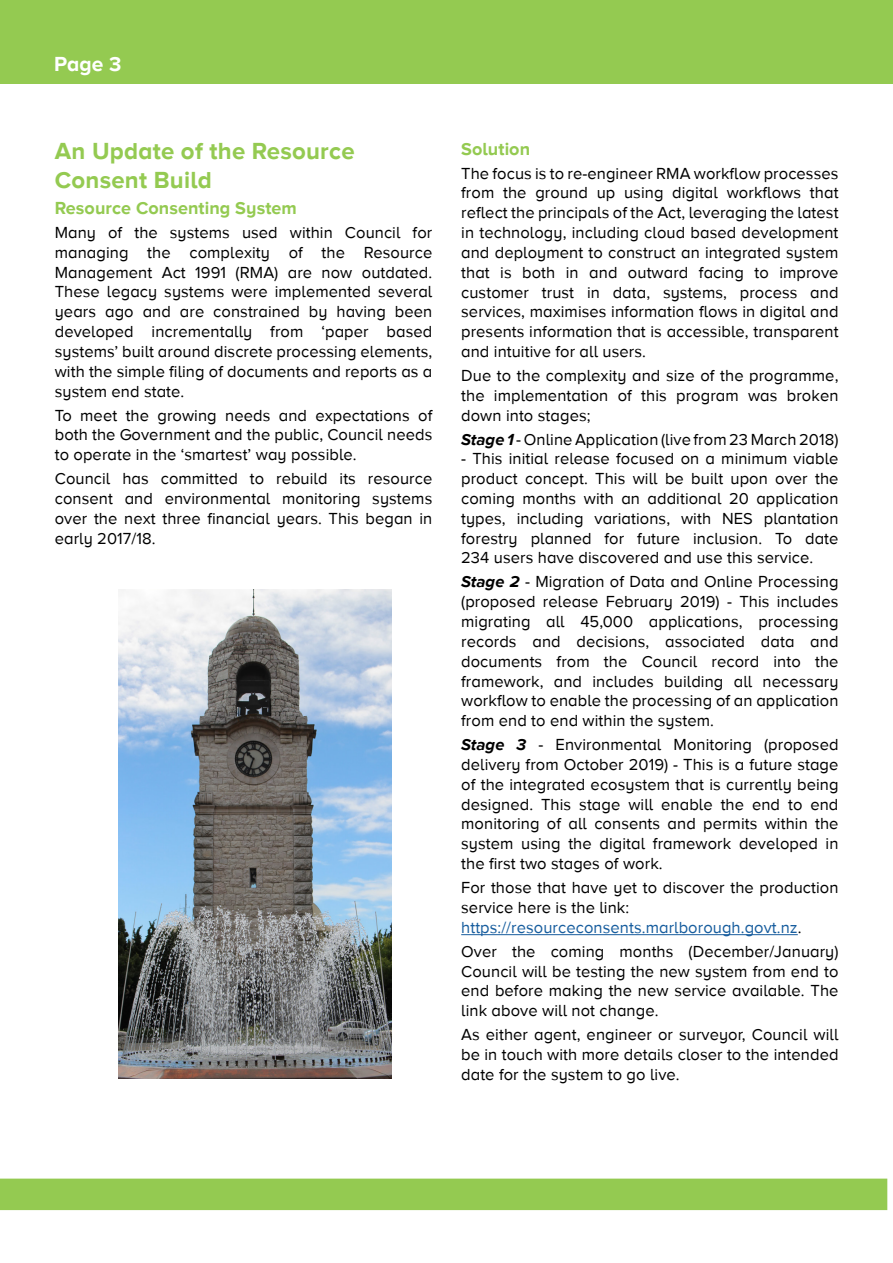
<style>
.page{position:relative;width:893px;height:1263px;background:#fff}
.page>*{position:absolute;margin:0;border:0;box-sizing:border-box;transform-origin:0 0}
.Heading_3_blue{font:700 24px/28.8px "Proxima Nova A";letter-spacing:.01em;color:#94ca51}
.t1{font:700 21px "Proxima Nova A";color:#fff}
.Heading_3_1{font:700 18px "Proxima Nova A";letter-spacing:.005em;color:#94ca51}
.t2{font:16.5px/19.8px "Proxima Nova A";letter-spacing:.005em;color:#000;text-align:justify}
.t3{font:16.5px "Proxima Nova A";letter-spacing:.005em;color:#175d9e}
.s1{font-weight:700;font-style:italic}
.s2{color:#000}
</style>
<div class="page">
<div style="left:0;top:0;width:893px;height:84px;background:#94ca51"></div>
<div style="left:0;top:1178px;width:887px;height:32px;background:#94ca51"></div>
<hr style="left:461px;top:934px;width:337px;height:1px;background:#175d9e">
<img style="left:119px;top:589px;width:272px;height:490px">
<p class="t1" style="left:54px;top:52px;width:69px">Page 3</p>
<p class="Heading_3_blue" style="left:55px;top:137px;width:301px">An Update of the Resource<br>Consent Build</p>
<p class="Heading_3_1" style="left:55px;top:198px;width:244px">Resource Consenting System</p>
<p class="t2" style="left:55px;top:222px;width:379px">Many of the systems used within Council for managing the complexity of the Resource Management Act 1991 (RMA) are now outdated.<br>These legacy systems were implemented several years ago and are constrained by having been developed incrementally from ‘paper based systems’ built around discrete processing elements, with the simple filing of documents and reports as a system end state.</p>
<p class="t2" style="left:55px;top:405px;width:379px">To meet the growing needs and expectations of both the Government and the public, Council needs to operate in the ‘smartest’ way possible.</p>
<p class="t2" style="left:55px;top:469px;width:379px">Council has committed to rebuild its resource consent and environmental monitoring systems over the next three financial years. This began in early 2017/18.</p>
<p class="Heading_3_1" style="left:461px;top:138px;width:70px">Solution</p>
<p class="t2" style="left:461px;top:163px;width:379px">The focus is to re-engineer RMA workflow processes from the ground up using digital workflows that reflect the principals of the Act, leveraging the latest in technology, including cloud based development and deployment to construct an integrated system that is both in and outward facing to improve customer trust in data, systems, process and services, maximises information flows in digital and presents information that is accessible, transparent and intuitive for all users.</p>
<p class="t2" style="left:461px;top:365px;width:379px">Due to the complexity and size of the programme, the implementation of this program was broken down into stages;</p>
<p class="t2" style="left:461px;top:429px;width:379px"><span class="s1">Stage 1</span> - Online Application (live from 23 March 2018)</p>
<p class="t2" style="left:461px;top:449px;width:379px">- This initial release focused on a minimum viable product concept. This will be built upon over the coming months with an additional 20 application types, including variations, with NES plantation forestry planned for future inclusion. To date 234 users have discovered and use this service.</p>
<p class="t2" style="left:461px;top:572px;width:379px"><span class="s1">Stage 2</span> - Migration of Data and Online Processing (proposed release February 2019) - This includes migrating all 45,000 applications, processing records and decisions, associated data and documents from the Council record into the framework, and includes building all necessary workflow to enable the processing of an application from end to end within the system.</p>
<p class="t2" style="left:461px;top:734px;width:379px"><span class="s1">Stage 3</span> - Environmental Monitoring (proposed delivery from October 2019) - This is a future stage of the integrated ecosystem that is currently being designed. This stage will enable the end to end monitoring of all consents and permits within the system using the digital framework developed in the first two stages of work.</p>
<p class="t2" style="left:461px;top:877px;width:379px">For those that have yet to discover the production service here is the link:</p>
<p class="t3" style="left:461px;top:918px;width:342px">https://resourceconsents.marlborough.govt.nz<span class="s2">.</span></p>
<p class="t2" style="left:461px;top:941px;width:379px">Over the coming months (December/January)<br>Council will be testing the new system from end to end before making the new service available. The link above will not change.</p>
<p class="t2" style="left:461px;top:1024px;width:379px">As either agent, engineer or surveyor, Council will be in touch with more details closer to the intended date for the system to go live.</p>
</div>
